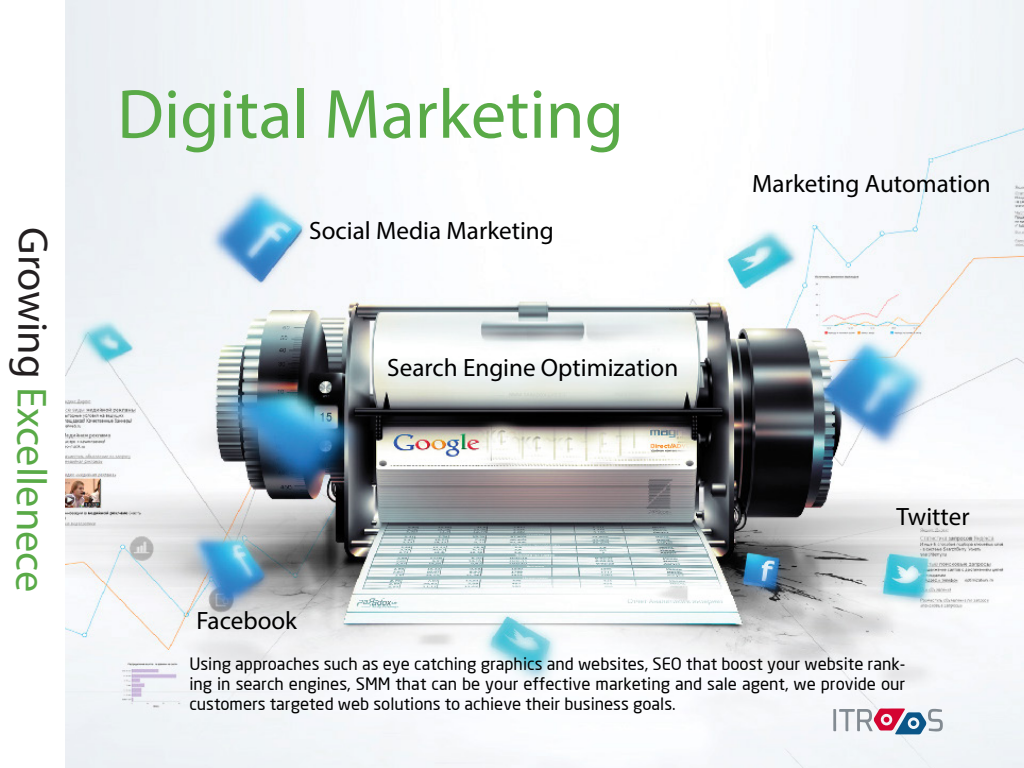
<style>
.page{position:relative;width:1024px;height:768px;background:#fff}
.page>*{position:absolute;margin:0;border:0;box-sizing:border-box;transform-origin:0 0}
.t1{font:70.2px "Myriad Pro";color:#59aa47}
.t2{font:42.1px "Myriad Pro";letter-spacing:-.01em;color:#59aa47}
.t3{font:25.1px "Myriad Pro";color:#000}
.t4{font:16.8px/20.1px "Neo Sans";color:#000;text-align:justify}
.s1{color:#231f20}
</style>
<div class="page">
<img style="left:66px;top:0;width:958px;height:767px">
<svg style="left:833px;top:708px;width:110px;height:26px"></svg>
<h2 class="t2" style="left:57px;top:227px;width:366px;rotate:90deg"><span class="s1">Growing</span> Excellenece</h2>
<h1 class="t1" style="left:117px;top:71px;width:508px">Digital Marketing</h1>
<h3 class="t3" style="left:309px;top:215px;width:246px">Social Media Marketing</h3>
<h3 class="t3" style="left:387px;top:352px;width:293px">Search Engine Optimization</h3>
<h3 class="t3" style="left:196px;top:605px;width:102px">Facebook</h3>
<h3 class="t3" style="left:752px;top:168px;width:240px">Marketing Automation</h3>
<h3 class="t3" style="left:896px;top:501px;width:75px">Twitter</h3>
<p class="t4" style="left:189px;top:653px;width:717px">Using approaches such as eye catching graphics and websites, SEO that boost your website rank&shy;ing in search engines, SMM that can be your effective marketing and sale agent, we provide our customers targeted web solutions to achieve their business goals.</p>
</div>
